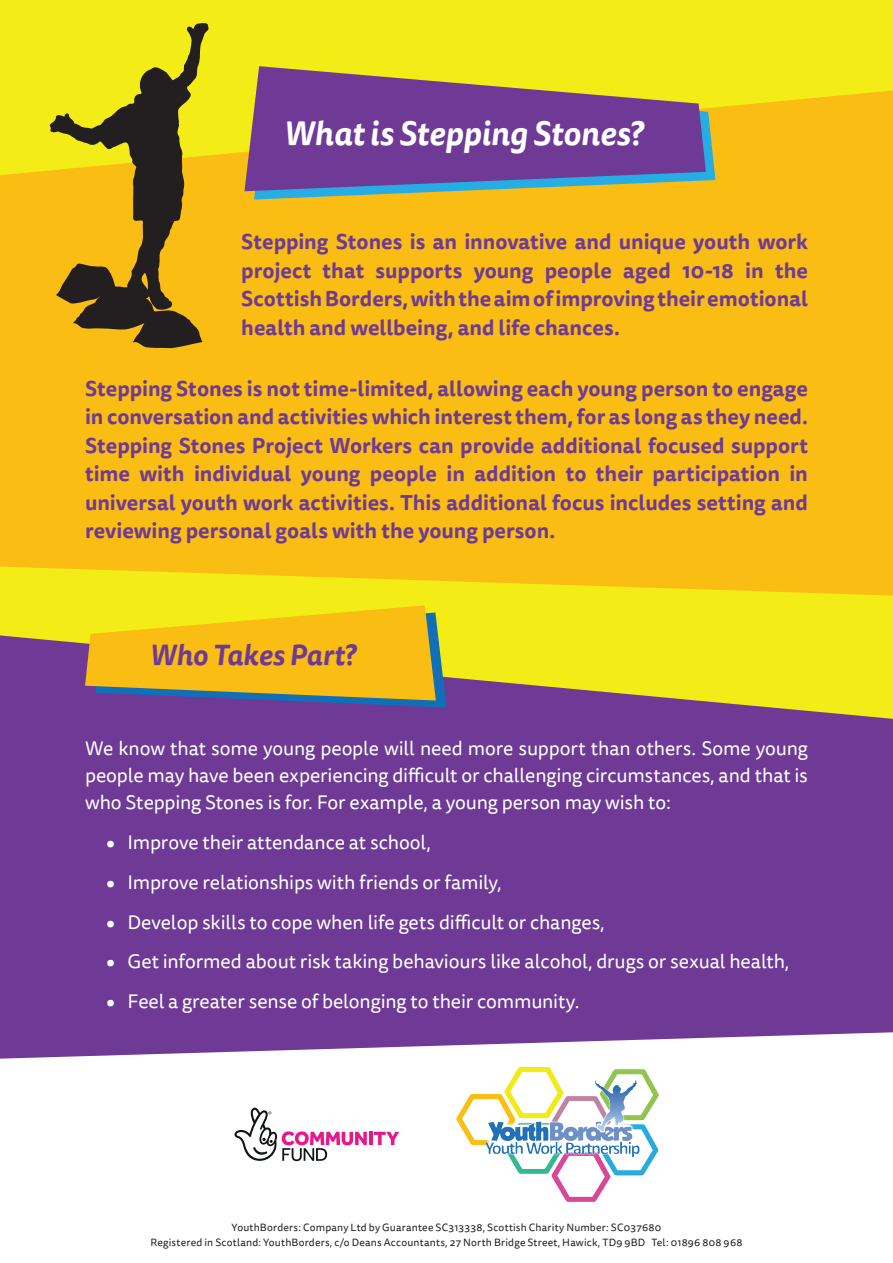
<style>
.page{position:relative;width:893px;height:1263px;background:#fff}
.page>*{position:absolute;margin:0;border:0;box-sizing:border-box;transform-origin:0 0}
.t1{font:italic 700 33px "Tisa Sans Pro";color:#fff}
.t2{font:italic 700 28.5px "Tisa Sans Pro";color:#6e3a96}
.t3{font:700 21px/28.5px "Tisa Sans Pro";color:#6e3a96;text-align:justify}
.t4{font:19.5px/27px "Tisa Sans Pro";letter-spacing:-.005em;color:#fff;text-align:justify}
.t5{font:10.5px/15px "Tisa Sans Pro";letter-spacing:.02em;color:#231f20;text-align:center}
.s1{font-weight:700}
</style>
<div class="page">
<div style="left:0;top:0;width:893px;height:960px;background:#f4ec17"></div>
<svg style="left:0;top:635px;width:893px;height:424px;background:#7d4f8f"></svg>
<div style="left:0;top:90px;width:893px;height:505px;background:#fabd13"></div>
<svg style="left:254px;top:90px;width:461px;height:110px;background:#c5ba46"></svg>
<svg style="left:85px;top:605px;width:361px;height:103px"></svg>
<img style="left:456px;top:1067px;width:203px;height:135px">
<svg style="left:50px;top:23px;width:159px;height:325px"></svg>
<svg style="left:234px;top:1108px;width:165px;height:53px"></svg>
<svg style="left:244px;top:66px;width:462px;height:125px;fill:#6e3a96"></svg>
<h1 class="t1" style="left:284px;top:109px;width:361px">What is Stepping Stones?</h1>
<p class="t3" style="left:241px;top:228px;width:568px">Stepping Stones is an innovative and unique youth work project that supports young people aged 10-18 in the Scottish Borders, with the aim of improving their emotional health and wellbeing, and life chances.</p>
<p class="t3" style="left:85px;top:374px;width:724px">Stepping Stones is not time-limited, allowing each young person to engage in conversation and activities which interest them, for as long as they need.<br>Stepping Stones Project Workers can provide additional focused support time with individual young people in addition to their participation in universal youth work activities. This additional focus includes setting and reviewing personal goals with the young person.</p>
<h2 class="t2" style="left:150px;top:634px;width:207px">Who Takes Part?</h2>
<p class="t4" style="left:85px;top:735px;width:724px">We know that some young people will need more support than others. Some young people may have been experiencing difficult or challenging circumstances, and that is who Stepping Stones is for. For example, a young person may wish to:</p>
<p class="t4" style="left:106px;top:829px;width:326px"><span class="s1">•</span> Improve their attendance at school,</p>
<p class="t4" style="left:106px;top:869px;width:397px"><span class="s1">•</span> Improve relationships with friends or family,</p>
<p class="t4" style="left:106px;top:909px;width:500px"><span class="s1">•</span> Develop skills to cope when life gets difficult or changes,</p>
<p class="t4" style="left:106px;top:948px;width:685px"><span class="s1">•</span> Get informed about risk taking behaviours like alcohol, drugs or sexual health,</p>
<p class="t4" style="left:106px;top:988px;width:475px"><span class="s1">•</span> Feel a greater sense of belonging to their community.</p>
<p class="t5" style="left:151px;top:1220px;width:593px">YouthBorders: Company Ltd by Guarantee SC313338, Scottish Charity Number: SC037680<br>Registered in Scotland: YouthBorders, c/o Deans Accountants, 27 North Bridge Street, Hawick, TD9 9BD Tel: 01896 808 968</p>
</div>
